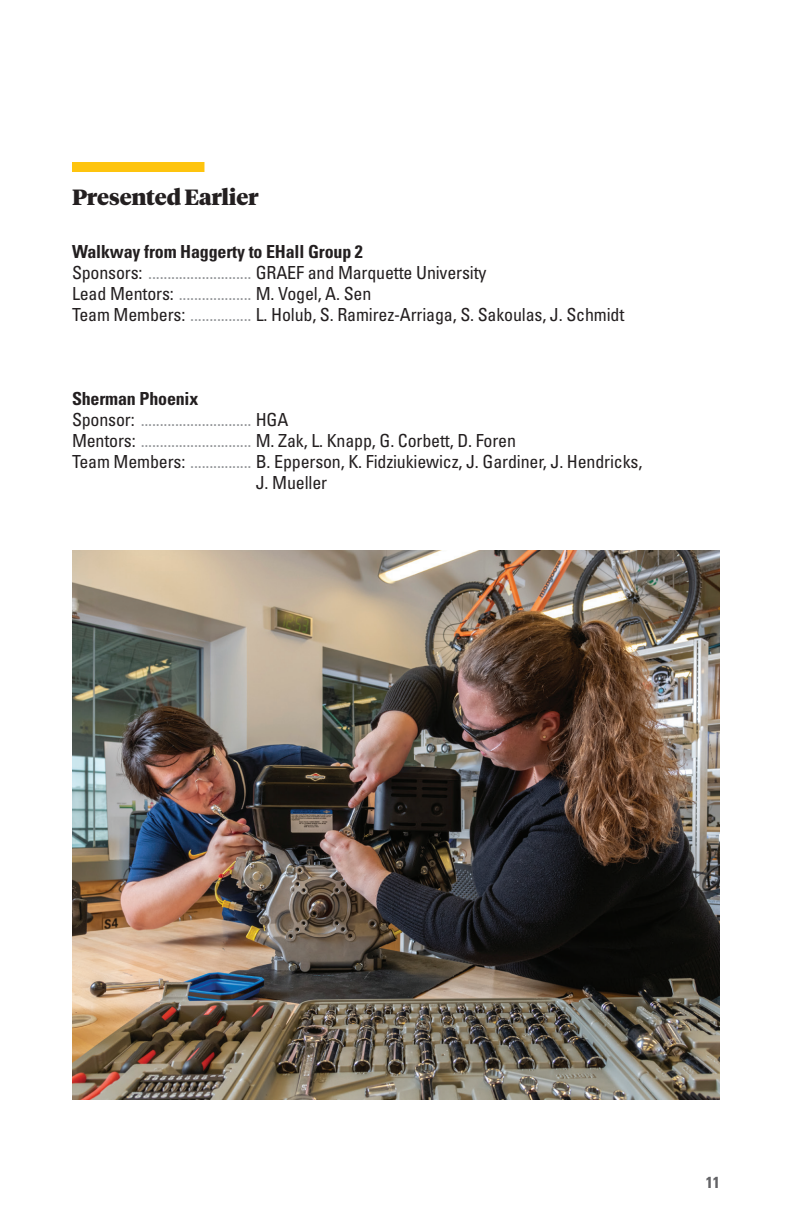
<style>
.page{position:relative;width:792px;height:1224px;background:#fff}
.page>*{position:absolute;margin:0;border:0;box-sizing:border-box;transform-origin:0 0}
.t1{font:900 22px "Tiempos Headline";letter-spacing:-.01em;color:#231f20}
.t2{font:condensed 18px/21px "Univers LT Std";letter-spacing:-.01em;color:#231f20}
.t3{font:condensed 18px "Univers LT Std";letter-spacing:-.01em;color:#939598}
.t4{font:700 condensed 18px "Univers LT Std";letter-spacing:-.01em;color:#231f20}
.t5{font:700 condensed 16px "Univers LT Std";color:#636366}
.s1{font-weight:700}
.s2{color:#939598}
.s3{color:#231f20}
</style>
<div class="page">
<div style="left:72px;top:162px;width:132px;height:10px;background:#fec40e"></div>
<img style="left:72px;top:550px;width:648px;height:549px">
<p class="t1" style="left:72px;top:182px;width:188px">Presented Earlier</p>
<p class="t2" style="left:72px;top:241px;width:554px"><span class="s1">Walkway from Haggerty to EHall Group 2<br></span>Sponsors: <span class="s2">...........................</span> GRAEF and Marquette University<br>Lead Mentors: <span class="s2">...................</span> M. Vogel, A. Sen<br>Team Members: <span class="s2">................</span> L. Holub, S. Ramirez-Arriaga, S. Sakoulas, J. Schmidt</p>
<p class="t4" style="left:72px;top:388px;width:128px">Sherman Phoenix</p>
<p class="t3" style="left:72px;top:408px;width:218px"><span class="s3">Sponsor:</span> ............................. <span class="s3">HGA</span></p>
<p class="t2" style="left:72px;top:430px;width:446px">Mentors: <span class="s2">.............................</span> M. Zak, L. Knapp, G. Corbett, D. Foren</p>
<p class="t2" style="left:72px;top:451px;width:572px">Team Members: <span class="s2">................</span> B. Epperson, K. Fidziukiewicz, J. Gardiner, J. Hendricks,</p>
<p class="t2" style="left:256px;top:472px;width:73px">J. Mueller</p>
<p class="t5" style="left:706px;top:1172px;width:16px">11</p>
</div>
